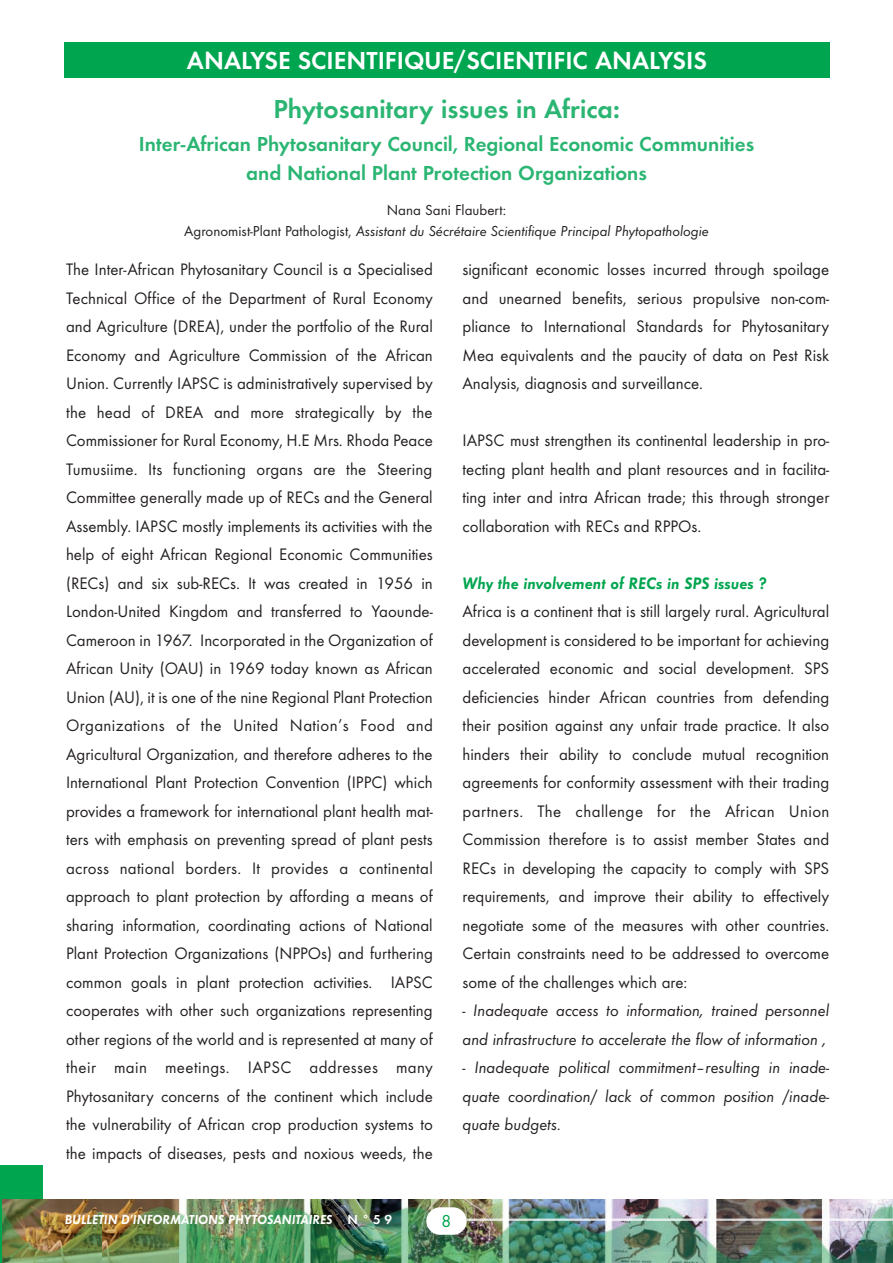
<style>
.page{position:relative;width:893px;height:1263px;background:#fff}
.page>*{position:absolute;margin:0;border:0;box-sizing:border-box;transform-origin:0 0}
.t1{font:700 27px "Function";color:#2bb572}
.t2{font:700 25.5px "Function";color:#fff}
.t3{font:700 21px/29.7px "Function";color:#2bb572;text-align:center}
.t4{font:18px "Function";color:#00a54f}
.t5{font:17.25px/28.5px "Function";color:#231f20;text-align:justify}
.t6{font:italic 17.25px/28.5px "Function";color:#231f20}
.t7{font:italic 700 17.25px "Function";color:#00a54f}
.t8{font:italic 15px/21px "Function";color:#231f20;text-align:center}
.t9{font:italic 700 13.5px "Function";color:#fff}
.s1{font-style:normal}
</style>
<div class="page">
<div style="left:0;top:1165px;width:43px;height:98px;background:#00a54f"></div>
<img style="left:101px;top:1199px;width:792px;height:64px">
<img style="left:2px;top:1199px;width:99px;height:64px">
<div style="left:426px;top:1207px;width:41px;height:28px;background:#fff;border-radius:14px"></div>
<hr style="left:467px;top:1220px;width:426px;height:1px;background:#fff">
<hr style="left:467px;top:1219px;width:426px;height:1px;background:#fff">
<div style="left:64px;top:43px;width:766px;height:35px;background:#00a54f"></div>
<h2 class="t2" style="left:187px;top:45px;width:521px">ANALYSE SCIENTIFIQUE/SCIENTIFIC ANALYSIS</h2>
<h1 class="t1" style="left:273px;top:93px;width:348px">Phytosanitary issues in Africa:</h1>
<p class="t3" style="left:139px;top:129px;width:617px">Inter-African Phytosanitary Council, Regional Economic Communities and National Plant Protection Organizations</p>
<p class="t8" style="left:184px;top:200px;width:526px"><span class="s1">Nana Sani Flaubert:<br>Agronomist-Plant Pathologist,</span> Assistant du Sécrétaire Scientifique Principal Phytopathologie</p>
<p class="t5" style="left:66px;top:255px;width:368px">The Inter-African Phytosanitary Council is a Specialised Technical Office of the Department of Rural Economy and Agriculture (DREA), under the portfolio of the Rural Economy and Agriculture Commission of the African Union. Currently IAPSC is administratively supervised by the head of DREA and more strategically by the Commissioner for Rural Economy, H.E Mrs. Rhoda Peace Tumusiime. Its functioning organs are the Steering Committee generally made up of RECs and the General Assembly. IAPSC mostly implements its activities with the help of eight African Regional Economic Communities (RECs) and six sub-RECs. It was created in 1956 in London-United Kingdom and transferred to Yaounde-Cameroon in 1967. Incorporated in the Organization of African Unity (OAU) in 1969 today known as African Union (AU), it is one of the nine Regional Plant Protection Organizations of the United Nation’s Food and Agricultural Organization, and therefore adheres to the International Plant Protection Convention (IPPC) which provides a framework for international plant health mat&shy;ters with emphasis on preventing spread of plant pests across national borders. It provides a continental approach to plant protection by affording a means of sharing information, coordinating actions of National Plant Protection Organizations (NPPOs) and furthering common goals in plant protection activities. IAPSC cooperates with other such organizations representing other regions of the world and is represented at many of their main meetings. IAPSC addresses many Phytosanitary concerns of the continent which include the vulnerability of African crop production systems to the impacts of diseases, pests and noxious weeds, the</p>
<p class="t5" style="left:462px;top:255px;width:368px">significant economic losses incurred through spoilage and unearned benefits, serious propulsive non-com&shy;pliance to International Standards for Phytosanitary Mea equivalents and the paucity of data on Pest Risk Analysis, diagnosis and surveillance.</p>
<p class="t5" style="left:462px;top:426px;width:368px">IAPSC must strengthen its continental leadership in pro&shy;tecting plant health and plant resources and in facilita&shy;ting inter and intra African trade; this through stronger collaboration with RECs and RPPOs.</p>
<p class="t7" style="left:462px;top:573px;width:305px">Why the involvement of RECs in SPS issues ?</p>
<p class="t5" style="left:462px;top:597px;width:369px">Africa is a continent that is still largely rural. Agricultural development is considered to be important for achieving accelerated economic and social development. SPS deficiencies hinder African countries from defending their position against any unfair trade practice. It also hinders their ability to conclude mutual recognition agreements for conformity assessment with their trading partners. The challenge for the African Union Commission therefore is to assist member States and RECs in developing the capacity to comply with SPS requirements, and improve their ability to effectively negotiate some of the measures with other countries.<br>Certain constraints need to be addressed to overcome some of the challenges which are:</p>
<p class="t6" style="left:462px;top:996px;width:368px">- Inadequate access to information, trained personnel and infrastructure to accelerate the flow of information ,</p>
<p class="t6" style="left:462px;top:1053px;width:368px;text-align:justify">- Inadequate political commitment–resulting in inade&shy;quate coordination/ lack of common position /inade&shy;quate budgets.</p>
<p class="t9" style="left:65px;top:1212px;width:329px">BULLETIN D’INFORMATIONS PHYTOSANITAIRES <span class="s1">N ° 5 9</span></p>
<p class="t4" style="left:441px;top:1211px;width:12px">8</p>
</div>
